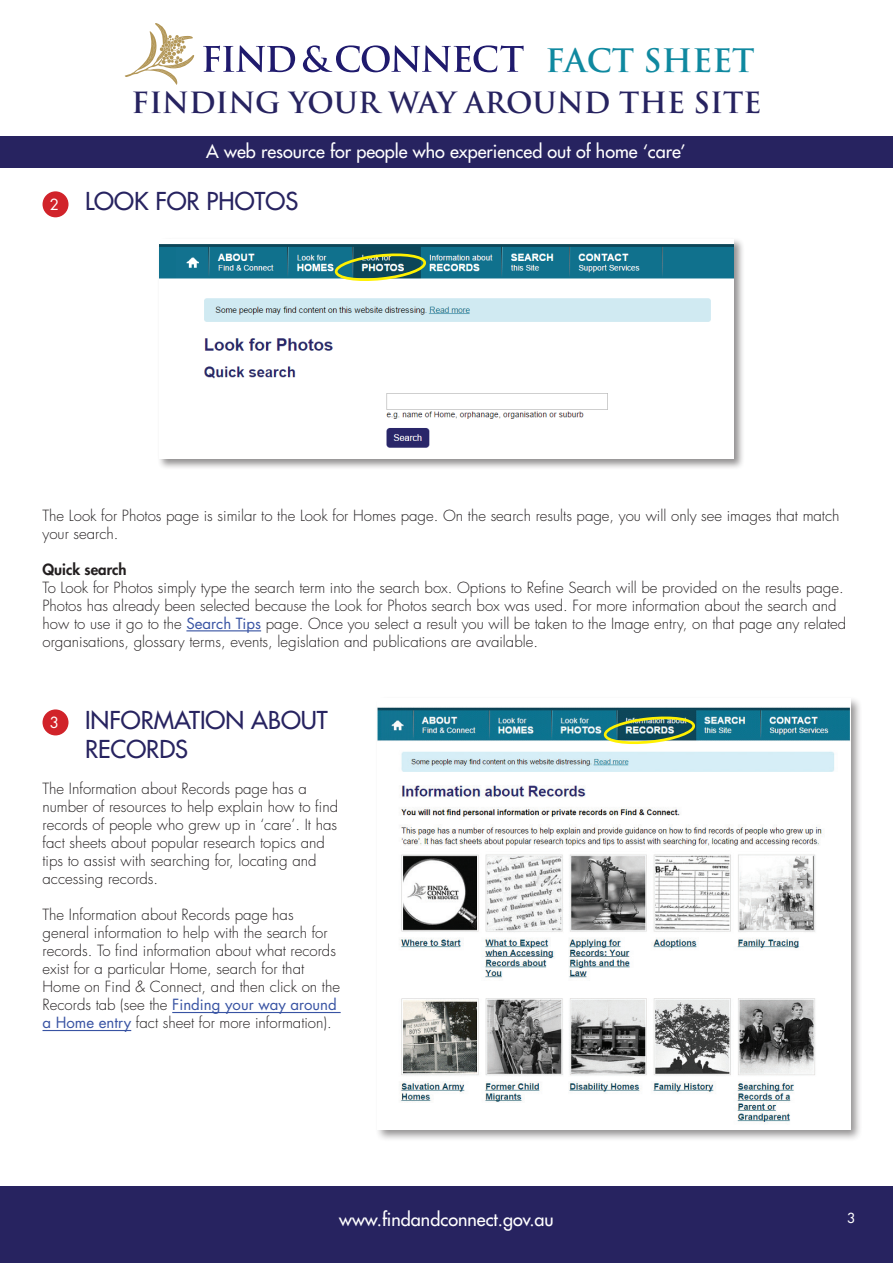
<style>
.page{position:relative;width:893px;height:1263px;background:#fff}
.page>*{position:absolute;margin:0;border:0;box-sizing:border-box;transform-origin:0 0}
.t1{font:700 31.5px "Trajan Pro";color:#0f89a0}
.t2{font:700 28.5px "Trajan Pro";color:#272360}
.t3{font:24px/28.8px "Futura";color:#272360}
.t4{font:18px "Futura";color:#fff}
.t5{font:300 15px/18px "Futura";color:#231f20}
.t6{font:800 15px "Futura";color:#231f20}
.t7{font:15px "Futura";color:#fff}
.t8{font:13.5px "Futura";color:#fff}
.s1{font-weight:400;color:#3853a3}
</style>
<div class="page">
<div style="left:0;top:1186px;width:893px;height:77px;background:#272360"></div>
<div style="left:0;top:136px;width:893px;height:32px;background:#272360"></div>
<svg style="left:125px;top:23px;width:70px;height:62px"></svg>
<svg style="left:203px;top:45px;width:92px;height:27px"></svg>
<svg style="left:303px;top:45px;width:221px;height:27px"></svg>
<hr style="left:186px;top:630px;width:75px;height:1px;background:#3853a3">
<hr style="left:172px;top:1012px;width:169px;height:1px;background:#3853a3">
<hr style="left:43px;top:1030px;width:88px;height:1px;background:#3853a3">
<div style="left:157px;top:237px;width:588px;height:233px;background:#231f20;opacity:.49"></div>
<img style="left:159px;top:239px;width:575px;height:220px">
<div style="left:375px;top:696px;width:488px;height:445px;background:#231f20;opacity:.49"></div>
<img style="left:378px;top:699px;width:472px;height:430px">
<svg style="left:334px;top:253px;width:92px;height:29px;background:#648d6b"></svg>
<img style="left:603px;top:716px;width:92px;height:29px">
<div style="left:43px;top:191px;width:26px;height:26px;background:#d1232a;border-radius:50%"></div>
<div style="left:43px;top:709px;width:26px;height:26px;background:#d1232a;border-radius:50%"></div>
<h1 class="t1" style="left:546px;top:41px;width:211px">FACT SHEET</h1>
<h2 class="t2" style="left:132px;top:85px;width:631px">FINDING YOUR WAY AROUND THE SITE</h2>
<p class="t7" style="left:50px;top:194px;width:11px">2</p>
<p class="t4" style="left:206px;top:139px;width:481px">A web resource for people who experienced out of home ‘care’</p>
<h3 class="t3" style="left:85px;top:187px;width:215px">LOOK FOR PHOTOS</h3>
<p class="t5" style="left:43px;top:506px;width:799px">The Look for Photos page is similar to the Look for Homes page. On the search results page, you will only see images that match your search.</p>
<p class="t6" style="left:43px;top:559px;width:86px">Quick search</p>
<p class="t5" style="left:43px;top:578px;width:805px">To Look for Photos simply type the search term into the search box. Options to Refine Search will be provided on the results page.<br>Photos has already been selected because the Look for Photos search box was used. For more information about the search and how to use it go to the <span class="s1">Search Tips</span> page. Once you select a result you will be taken to the Image entry, on that page any related organisations, glossary terms, events, legislation and publications are available.</p>
<h3 class="t3" style="left:85px;top:706px;width:244px">INFORMATION ABOUT<br>RECORDS</h3>
<p class="t5" style="left:43px;top:780px;width:297px">The Information about Records page has a number of resources to help explain how to find records of people who grew up in ‘care’. It has fact sheets about popular research topics and tips to assist with searching for, locating and accessing records.</p>
<p class="t5" style="left:43px;top:906px;width:299px">The Information about Records page has general information to help with the search for records. To find information about what records exist for a particular Home, search for that Home on Find &amp; Connect, and then click on the Records tab (see the <span class="s1">Finding your way around a Home entry</span> fact sheet for more information).</p>
<p class="t7" style="left:50px;top:712px;width:11px">3</p>
<p class="t4" style="left:339px;top:1208px;width:216px">www.findandconnect.gov.au</p>
<p class="t8" style="left:847px;top:1209px;width:9px">3</p>
</div>
